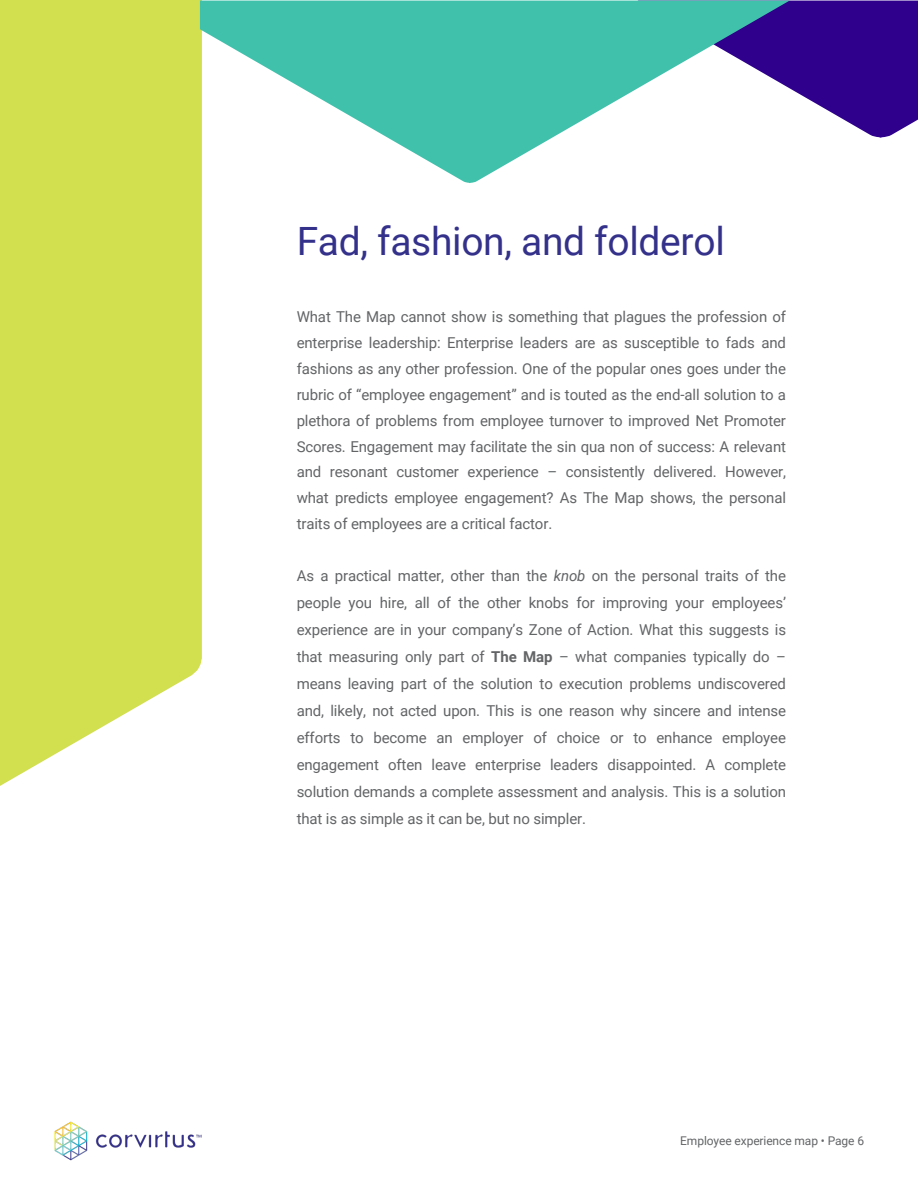
<style>
.page{position:relative;width:918px;height:1188px;background:#fff}
.page>*{position:absolute;margin:0;border:0;box-sizing:border-box;transform-origin:0 0}
.t1{font:39px "Roboto";letter-spacing:-.005em;color:#34318b}
.t2{font:15px/27px "Roboto";letter-spacing:-.005em;color:#626466;text-align:justify}
.t3{font:12px "Roboto";letter-spacing:-.005em;color:#626466}
.s1{font-style:italic}
.s2{font-weight:700}
</style>
<div class="page">
<svg style="left:0;top:0;width:202px;height:786px;background:#d5e15c"></svg>
<div style="left:638px;top:1px;width:280px;height:137px;background:#2e008b"></div>
<svg style="left:200px;top:1px;width:590px;height:182px;fill:#40c1ac"></svg>
<img style="left:54px;top:1121px;width:148px;height:40px">
<p class="t1" style="left:297px;top:219px;width:430px">Fad, fashion, and folderol</p>
<h2 class="t2" style="left:297px;top:304px;width:491px;line-height:25.8px">What The Map cannot show is something that plagues the profession of enterprise leadership: Enterprise leaders are as susceptible to fads and fashions as any other profession. One of the popular ones goes under the rubric of “employee engagement” and is touted as the end-all solution to a plethora of problems from employee turnover to improved Net Promoter Scores. Engagement may facilitate the sin qua non of success: A relevant and resonant customer experience – consistently delivered. However, what predicts employee engagement? As The Map shows, the personal traits of employees are a critical factor.</h2>
<p class="t2" style="left:297px;top:562px;width:491px">As a practical matter, other than the <span class="s1">knob</span> on the personal traits of the people you hire, all of the other knobs for improving your employees’ experience are in your company’s Zone of Action. What this suggests is that measuring only part of <span class="s2">The Map</span> – what companies typically do – means leaving part of the solution to execution problems undiscovered and, likely, not acted upon. This is one reason why sincere and intense efforts to become an employer of choice or to enhance employee engagement often leave enterprise leaders disappointed. A complete solution demands a complete assessment and analysis. This is a solution that is as simple as it can be, but no simpler.</p>
<h2 class="t3" style="left:680px;top:1134px;width:185px">Employee experience map • Page 6</h2>
</div>
